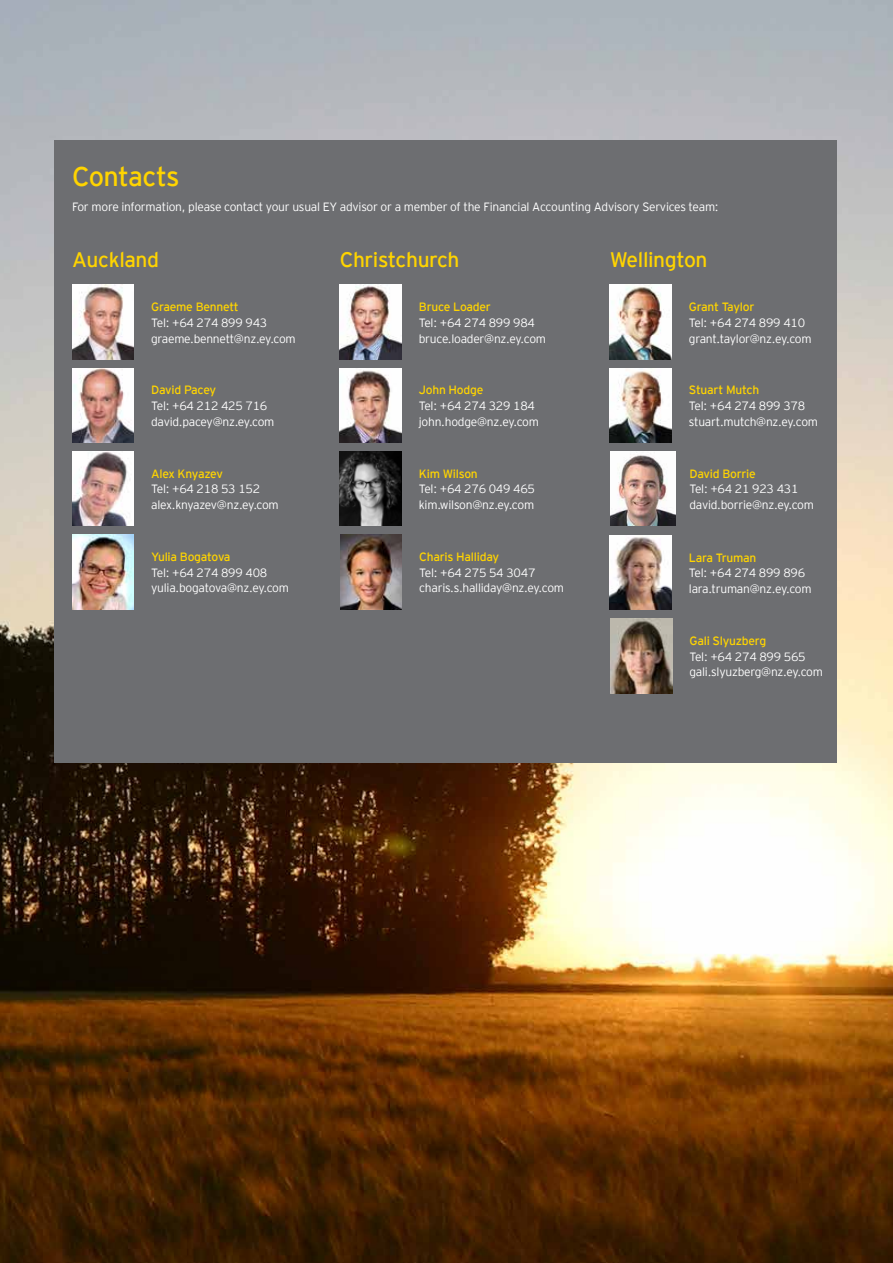
<style>
.page{position:relative;width:893px;height:1263px;background:#fff}
.page>*{position:absolute;margin:0;border:0;box-sizing:border-box;transform-origin:0 0}
.t1{font:27px "EY Interstate";letter-spacing:-.025em;color:#ffd400}
.t2{font:21px "EY Interstate";letter-spacing:-.02em;color:#ffd400}
.t3{font:300 12px/15.8px "EY Interstate";letter-spacing:-.02em;color:#fff}
.t4{font:12px "EY Interstate";letter-spacing:-.02em;color:#ffd400}
</style>
<div class="page">
<img style="left:0;top:0;width:893px;height:1263px">
<div style="left:54px;top:141px;width:782px;height:622px;background:#6d6e71"></div>
<img style="left:72px;top:368px;width:62px;height:75px">
<img style="left:340px;top:285px;width:61px;height:74px">
<img style="left:610px;top:368px;width:61px;height:75px">
<img style="left:610px;top:285px;width:61px;height:74px">
<img style="left:72px;top:285px;width:62px;height:74px">
<img style="left:340px;top:368px;width:61px;height:75px">
<img style="left:72px;top:451px;width:62px;height:75px">
<img style="left:610px;top:535px;width:61px;height:75px">
<img style="left:340px;top:451px;width:61px;height:75px">
<img style="left:72px;top:535px;width:62px;height:74px">
<img style="left:340px;top:535px;width:62px;height:74px">
<img style="left:610px;top:619px;width:62px;height:74px">
<img style="left:610px;top:451px;width:65px;height:75px">
<h1 class="t1" style="left:72px;top:157px;width:109px">Contacts</h1>
<p class="t3" style="left:72px;top:198px;width:648px">For more information, please contact your usual EY advisor or a member of the Financial Accounting Advisory Services team:</p>
<h2 class="t2" style="left:72px;top:245px;width:89px">Auckland</h2>
<h2 class="t2" style="left:340px;top:245px;width:121px">Christchurch</h2>
<h2 class="t2" style="left:610px;top:245px;width:99px">Wellington</h2>
<p class="t4" style="left:151px;top:298px;width:89px">Graeme Bennett</p>
<p class="t3" style="left:151px;top:314px;width:146px">Tel: +64 274 899 943 graeme.bennett@nz.ey.com</p>
<p class="t4" style="left:151px;top:382px;width:67px">David Pacey</p>
<p class="t3" style="left:151px;top:397px;width:125px">Tel: +64 212 425 716 david.pacey@nz.ey.com</p>
<p class="t4" style="left:151px;top:465px;width:73px">Alex Knyazev</p>
<p class="t3" style="left:151px;top:481px;width:129px">Tel: +64 218 53 152 alex.knyazev@nz.ey.com</p>
<p class="t4" style="left:151px;top:548px;width:81px">Yulia Bogatova</p>
<p class="t3" style="left:151px;top:564px;width:139px">Tel: +64 274 899 408 yulia.bogatova@nz.ey.com</p>
<p class="t4" style="left:419px;top:298px;width:74px">Bruce Loader</p>
<p class="t3" style="left:419px;top:314px;width:129px">Tel: +64 274 899 984 bruce.loader@nz.ey.com</p>
<p class="t4" style="left:419px;top:382px;width:66px">John Hodge</p>
<p class="t3" style="left:419px;top:397px;width:122px">Tel: +64 274 329 184 john.hodge@nz.ey.com</p>
<p class="t4" style="left:419px;top:465px;width:60px">Kim Wilson</p>
<p class="t3" style="left:419px;top:481px;width:118px">Tel: +64 276 049 465 kim.wilson@nz.ey.com</p>
<p class="t4" style="left:419px;top:548px;width:82px">Charis Halliday</p>
<p class="t3" style="left:419px;top:564px;width:146px">Tel: +64 275 54 3047 charis.s.halliday@nz.ey.com</p>
<p class="t4" style="left:689px;top:298px;width:67px">Grant Taylor</p>
<p class="t3" style="left:689px;top:314px;width:124px">Tel: +64 274 899 410 grant.taylor@nz.ey.com</p>
<p class="t4" style="left:689px;top:382px;width:72px">Stuart Mutch</p>
<p class="t3" style="left:689px;top:397px;width:131px">Tel: +64 274 899 378 stuart.mutch@nz.ey.com</p>
<p class="t4" style="left:689px;top:465px;width:68px">David Borrie</p>
<p class="t3" style="left:689px;top:481px;width:126px">Tel: +64 21 923 431 david.borrie@nz.ey.com</p>
<p class="t4" style="left:689px;top:549px;width:69px">Lara Truman</p>
<p class="t3" style="left:689px;top:565px;width:124px">Tel: +64 274 899 896 lara.truman@nz.ey.com</p>
<p class="t4" style="left:689px;top:632px;width:78px">Gali Slyuzberg</p>
<p class="t3" style="left:689px;top:648px;width:135px">Tel: +64 274 899 565 gali.slyuzberg@nz.ey.com</p>
</div>
